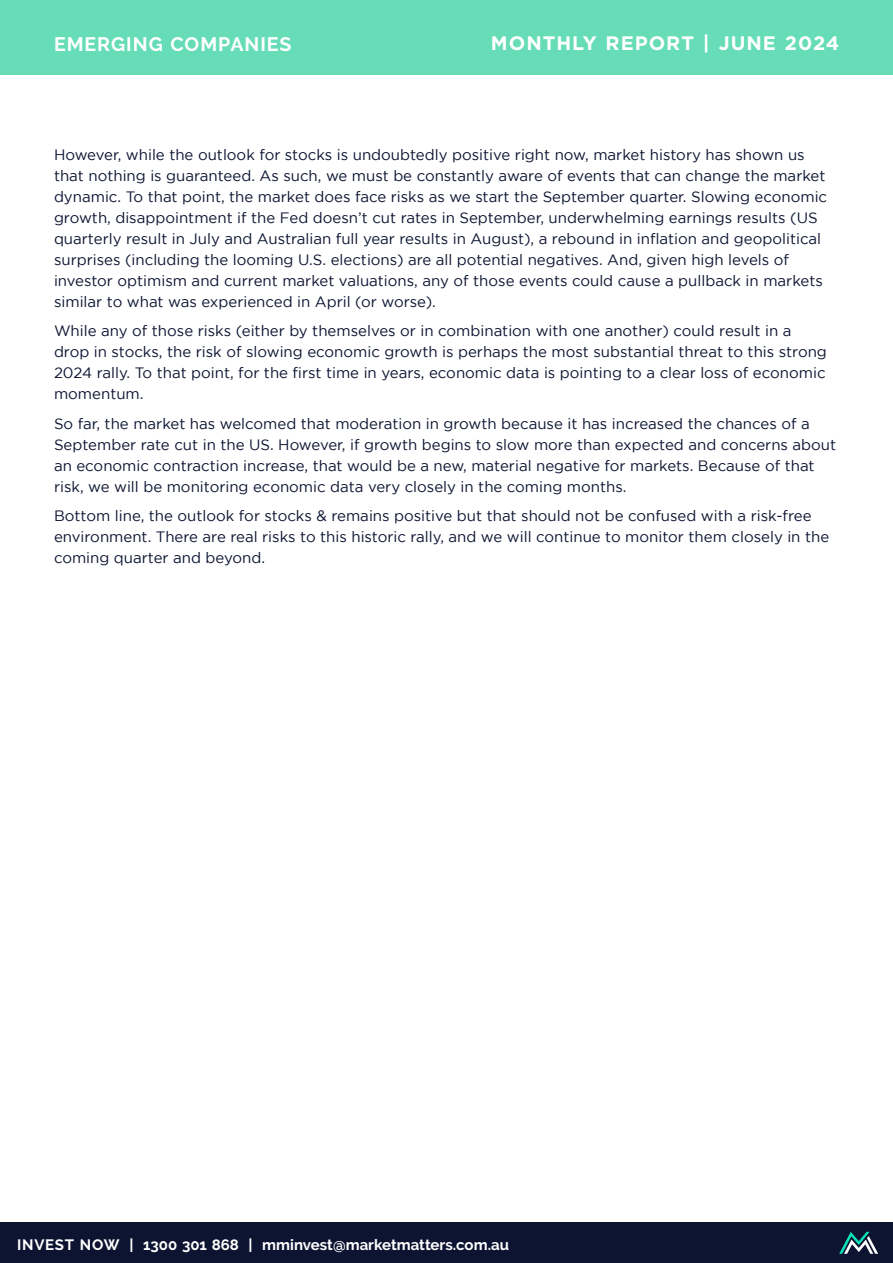
<style>
.page{position:relative;width:893px;height:1263px;background:#fff}
.page>*{position:absolute;margin:0;border:0;box-sizing:border-box;transform-origin:0 0}
.t1{font:700 19.5px "Gotham";letter-spacing:.05em;color:#fff}
.t2{font:700 19.5px "Raleway";letter-spacing:.05em;color:#fff}
.t3{font:15px/21px "Gotham";color:#0d1431}
.t4{font:700 15px "Raleway";color:#fff}
</style>
<div class="page">
<div style="left:0;top:0;width:893px;height:74px;background:#66ddb7"></div>
<div style="left:0;top:1222px;width:893px;height:41px;background:#0d1431"></div>
<svg style="left:839px;top:1232px;width:39px;height:22px"></svg>
<h1 class="t2" style="left:54px;top:33px;width:239px">EMERGING COMPANIES</h1>
<h1 class="t1" style="left:491px;top:31px;width:350px">MONTHLY REPORT | JUNE 2024</h1>
<p class="t3" style="left:54px;top:144px;width:775px">However, while the outlook for stocks is undoubtedly positive right now, market history has shown us that nothing is guaranteed. As such, we must be constantly aware of events that can change the market dynamic. To that point, the market does face risks as we start the September quarter. Slowing economic growth, disappointment if the Fed doesn’t cut rates in September, underwhelming earnings results (US quarterly result in July and Australian full year results in August), a rebound in inflation and geopolitical surprises (including the looming U.S. elections) are all potential negatives. And, given high levels of investor optimism and current market valuations, any of those events could cause a pullback in markets similar to what was experienced in April (or worse).</p>
<p class="t3" style="left:54px;top:320px;width:774px">While any of those risks (either by themselves or in combination with one another) could result in a drop in stocks, the risk of slowing economic growth is perhaps the most substantial threat to this strong 2024 rally. To that point, for the first time in years, economic data is pointing to a clear loss of economic momentum.</p>
<p class="t3" style="left:54px;top:413px;width:784px">So far, the market has welcomed that moderation in growth because it has increased the chances of a September rate cut in the US. However, if growth begins to slow more than expected and concerns about an economic contraction increase, that would be a new, material negative for markets. Because of that risk, we will be monitoring economic data very closely in the coming months.</p>
<p class="t3" style="left:54px;top:505px;width:777px">Bottom line, the outlook for stocks &amp; remains positive but that should not be confused with a risk-free environment. There are real risks to this historic rally, and we will continue to monitor them closely in the coming quarter and beyond.</p>
<p class="t4" style="left:17px;top:1236px;width:493px">INVEST NOW | 1300 301 868 | mminvest@marketmatters.com.au</p>
</div>
